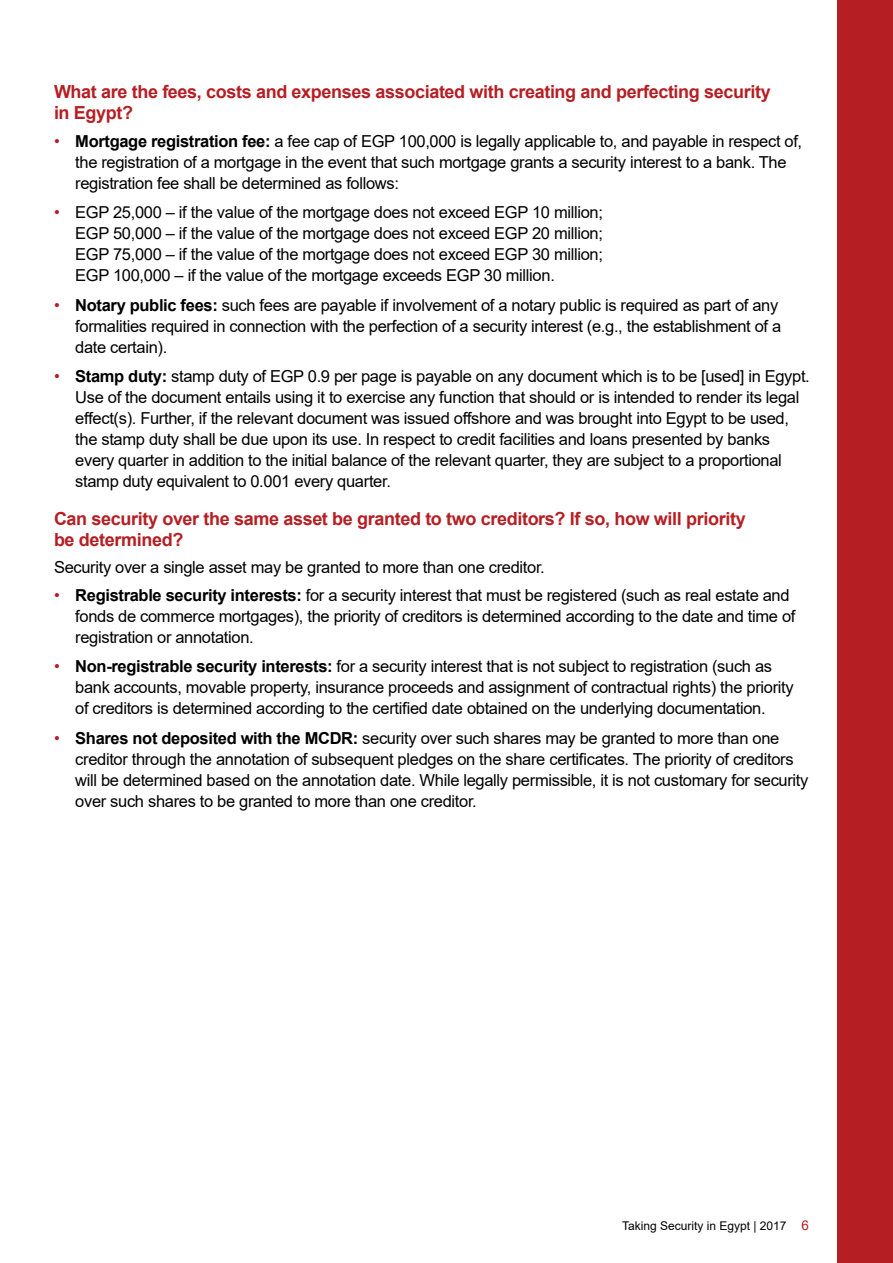
<style>
.page{position:relative;width:893px;height:1263px;background:#fff}
.page>*{position:absolute;margin:0;border:0;box-sizing:border-box;transform-origin:0 0}
.t1{font:700 18px/21px "Arial";letter-spacing:-.02em;color:#b51f24}
.t2{font:16.5px/21px "Arial";letter-spacing:-.02em;color:#000}
.t3{font:12px "Arial";color:#000}
.s1{color:#b51f24}
.s2{font-weight:700}
.s3{font-size:13.5px;color:#b51f24}
</style>
<div class="page">
<div style="left:837px;top:0;width:56px;height:1263px;background:#b51f24"></div>
<p class="t1" style="left:54px;top:82px;width:718px">What are the fees, costs and expenses associated with creating and perfecting security in Egypt?</p>
<p class="t2" style="left:75px;top:130px;width:728px;text-indent:-21px"><span class="s1">•</span> <span class="s2">Mortgage registration fee:</span> a fee cap of EGP 100,000 is legally applicable to, and payable in respect of, the registration of a mortgage in the event that such mortgage grants a security interest to a bank. The registration fee shall be determined as follows:</p>
<p class="t2" style="left:75px;top:202px;width:529px;text-align:justify;text-indent:-21px"><span class="s1">•</span> EGP 25,000 – if the value of the mortgage does not exceed EGP 10 million; EGP 50,000 – if the value of the mortgage does not exceed EGP 20 million; EGP 75,000 – if the value of the mortgage does not exceed EGP 30 million; EGP 100,000 – if the value of the mortgage exceeds EGP 30 million.</p>
<p class="t2" style="left:75px;top:294px;width:708px;text-indent:-21px"><span class="s1">•</span> <span class="s2">Notary public fees:</span> such fees are payable if involvement of a notary public is required as part of any formalities required in connection with the perfection of a security interest (e.g., the establishment of a date certain).</p>
<p class="t2" style="left:75px;top:366px;width:736px;text-indent:-21px"><span class="s1">•</span> <span class="s2">Stamp duty:</span> stamp duty of EGP 0.9 per page is payable on any document which is to be [used] in Egypt.<br>Use of the document entails using it to exercise any function that should or is intended to render its legal effect(s). Further, if the relevant document was issued offshore and was brought into Egypt to be used, the stamp duty shall be due upon its use. In respect to credit facilities and loans presented by banks every quarter in addition to the initial balance of the relevant quarter, they are subject to a proportional stamp duty equivalent to 0.001 every quarter.</p>
<p class="t1" style="left:54px;top:508px;width:693px">Can security over the same asset be granted to two creditors? If so, how will priority be determined?</p>
<p class="t2" style="left:54px;top:557px;width:492px">Security over a single asset may be granted to more than one creditor.</p>
<p class="t2" style="left:75px;top:584px;width:722px;text-indent:-21px"><span class="s1">•</span> <span class="s2">Registrable security interests:</span> for a security interest that must be registered (such as real estate and fonds de commerce mortgages), the priority of creditors is determined according to the date and time of registration or annotation.</p>
<p class="t2" style="left:75px;top:656px;width:720px;text-indent:-21px"><span class="s1">•</span> <span class="s2">Non-registrable security interests:</span> for a security interest that is not subject to registration (such as bank accounts, movable property, insurance proceeds and assignment of contractual rights) the priority of creditors is determined according to the certified date obtained on the underlying documentation.</p>
<p class="t2" style="left:75px;top:727px;width:735px;text-indent:-21px"><span class="s1">•</span> <span class="s2">Shares not deposited with the MCDR:</span> security over such shares may be granted to more than one creditor through the annotation of subsequent pledges on the share certificates. The priority of creditors will be determined based on the annotation date. While legally permissible, it is not customary for security over such shares to be granted to more than one creditor.</p>
<p class="t3" style="left:622px;top:1217px;width:189px">Taking Security in Egypt | 2017 <span class="s3">6</span></p>
</div>
